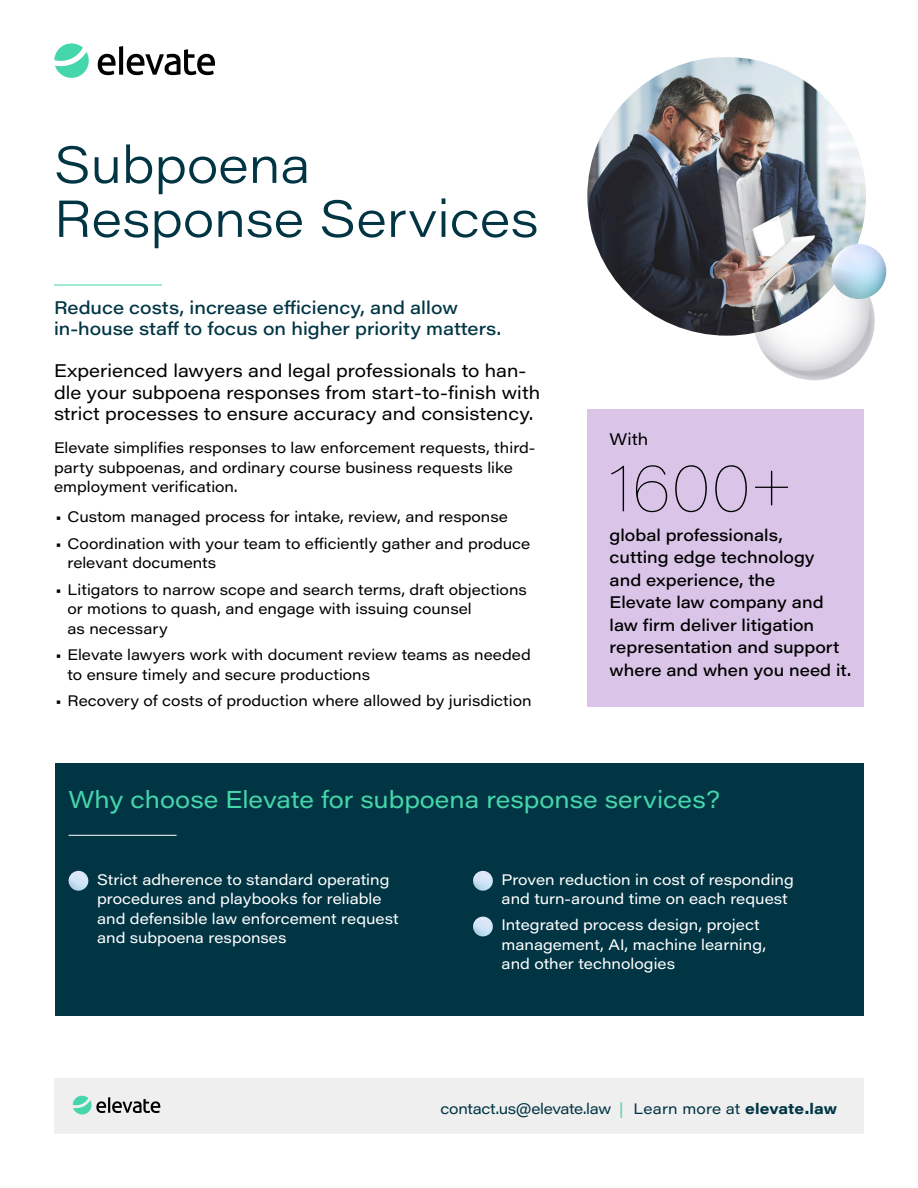
<style>
.page{position:relative;width:918px;height:1188px;background:#fff}
.page>*{position:absolute;margin:0;border:0;box-sizing:border-box;transform-origin:0 0}
.body_text_-_REG_10_13{font:100 66px "Acumin Pro Wide";color:#000}
.headline-main_Title_-_TEAL{font:300 51px "Acumin Pro Wide";color:#013544}
.Headline__Why_Choose__Box-15_18_Jade{font:24px "Acumin Pro Wide";color:#46d6ab}
.jtbd__headline_2_-intro_body_text-med_12{font:18px/21.6px "Acumin Pro Wide";color:#000}
.jtbd__headline_2_-intro_body_text-med_12-2{font:500 18px/21.6px "Acumin Pro Wide";color:#013544}
.BOX-side_bar_text_11_15{font:500 16.5px/22.5px "Acumin Pro Wide";color:#000}
.body_text_-_REG_10_13-2{font:16.5px "Acumin Pro Wide";color:#000}
.body_text_-_REG_bullets_10_13-BLK{font:15px/19.5px "Acumin Pro Wide";color:#000}
.body_text_-_Reg_10_13_WHT-_BOX{font:15px/19.5px "Acumin Pro Wide";color:#fff}
.body_text_-_REG_10_13-3{font:15px/19.5px "Acumin Pro Wide";color:#000}
.t1{font:15px "Acumin Pro Wide";letter-spacing:-.02em;color:#013544}
.s1{color:#46d6ab}
.s2{font-weight:700}
</style>
<div class="page">
<div style="left:54px;top:1079px;width:810px;height:55px;background:#efefef"></div>
<svg style="left:98px;top:46px;width:117px;height:29px"></svg>
<svg style="left:54px;top:43px;width:35px;height:35px"></svg>
<svg style="left:73px;top:1095px;width:87px;height:20px"></svg>
<img style="left:587px;top:57px;width:279px;height:279px;border-radius:139px">
<div style="left:587px;top:410px;width:277px;height:297px;background:#dac5e8"></div>
<hr style="left:54px;top:285px;width:108px;height:1px;background:#46d6ab">
<img style="left:749px;top:260px;width:130px;height:121px">
<img style="left:831px;top:244px;width:55px;height:55px;border-radius:28px">
<div style="left:55px;top:764px;width:809px;height:252px;background:#013544"></div>
<hr style="left:69px;top:835px;width:108px;height:1px;background:#fff">
<img style="left:68px;top:871px;width:21px;height:20px">
<img style="left:473px;top:871px;width:20px;height:20px">
<img style="left:473px;top:917px;width:20px;height:20px">
<h1 class="headline-main_Title_-_TEAL" style="left:54px;top:129px;width:258px">Subpoena</h1>
<h1 class="headline-main_Title_-_TEAL" style="left:54px;top:183px;width:486px">Response Services</h1>
<h3 class="jtbd__headline_2_-intro_body_text-med_12-2" style="left:54px;top:296px;width:449px">Reduce costs, increase efficiency, and allow in-house staff to focus on higher priority matters.</h3>
<h3 class="jtbd__headline_2_-intro_body_text-med_12" style="left:54px;top:359px;width:488px">Experienced lawyers and legal professionals to han&shy;dle your subpoena responses from start-to-finish with strict processes to ensure accuracy and consistency.</h3>
<p class="body_text_-_REG_10_13-3" style="left:54px;top:438px;width:483px">Elevate simplifies responses to law enforcement requests, third&shy;party subpoenas, and ordinary course business requests like employment verification.</p>
<p class="body_text_-_REG_bullets_10_13-BLK" style="left:56px;top:506px;width:454px">• Custom managed process for intake, review, and response</p>
<p class="body_text_-_REG_bullets_10_13-BLK" style="left:68px;top:533px;width:464px;text-indent:-12px">• Coordination with your team to efficiently gather and produce relevant documents</p>
<p class="body_text_-_REG_bullets_10_13-BLK" style="left:68px;top:579px;width:461px;text-indent:-12px">• Litigators to narrow scope and search terms, draft objections or motions to quash, and engage with issuing counsel<br>as necessary</p>
<p class="body_text_-_REG_bullets_10_13-BLK" style="left:68px;top:644px;width:465px;text-indent:-12px">• Elevate lawyers work with document review teams as needed to ensure timely and secure productions</p>
<p class="body_text_-_REG_bullets_10_13-BLK" style="left:56px;top:690px;width:478px">• Recovery of costs of production where allowed by jurisdiction</p>
<p class="body_text_-_REG_10_13-2" style="left:610px;top:427px;width:40px">With</p>
<p class="body_text_-_REG_10_13" style="left:610px;top:440px;width:184px">1600+</p>
<p class="BOX-side_bar_text_11_15" style="left:610px;top:523px;width:243px">global professionals,<br>cutting edge technology<br>and experience, the<br>Elevate law company and law firm deliver litigation representation and support where and when you need it.</p>
<h6 class="Headline__Why_Choose__Box-15_18_Jade" style="left:69px;top:783px;width:653px">Why choose Elevate for subpoena response services?</h6>
<p class="body_text_-_Reg_10_13_WHT-_BOX" style="left:97px;top:869px;width:303px">Strict adherence to standard operating procedures and playbooks for reliable and defensible law enforcement request and subpoena responses</p>
<p class="body_text_-_Reg_10_13_WHT-_BOX" style="left:502px;top:869px;width:294px">Proven reduction in cost of responding and turn-around time on each request</p>
<p class="body_text_-_Reg_10_13_WHT-_BOX" style="left:502px;top:915px;width:266px">Integrated process design, project management, AI, machine learning, and other technologies</p>
<p class="t1" style="left:441px;top:1098px;width:398px">contact.us@elevate.law <span class="s1">|</span> Learn more at <span class="s2">elevate.law</span></p>
</div>
